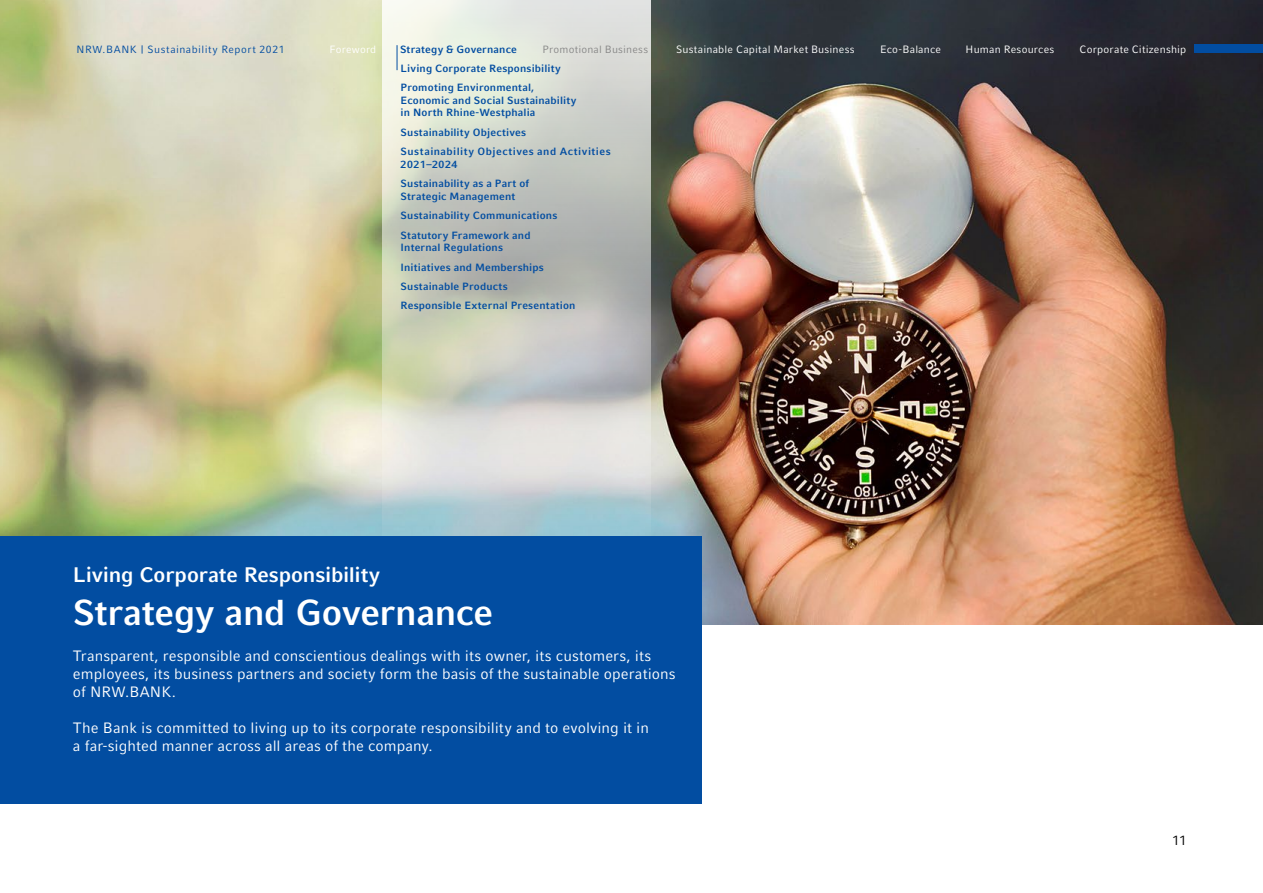
<style>
.page{position:relative;width:1263px;height:893px;background:#fff}
.page>*{position:absolute;margin:0;border:0;box-sizing:border-box;transform-origin:0 0}
.t1{font:700 36px "Compatil Fact LT Pro";letter-spacing:-.01em;color:#fff}
.t2{font:700 21px "Compatil Fact LT Pro";letter-spacing:-.005em;color:#fff}
.t3{font:15px/18px "Compatil Fact LT Pro";letter-spacing:.005em;color:#fff}
.t4{font:13.5px "Compatil Fact LT Pro";color:#000}
.t5{font:10.65px "Compatil Fact LT Pro";letter-spacing:.02em;color:#fff}
.Nav{font:700 10.5px/12.6px "Compatil Fact LT Pro";letter-spacing:.015em;color:#024da1}
.Nav-2{font:700 10.5px/12.6px "Compatil Fact LT Pro";letter-spacing:.045em;color:#024da1}
.t6{font:10.5px "Compatil Fact LT Pro";letter-spacing:.05em;color:#024da1}
.t7{font:10.5px "Compatil Fact LT Pro";letter-spacing:.02em;color:#878787}
.t8{font:10.5px "Compatil Fact LT Pro";letter-spacing:.02em;color:#fff}
</style>
<div class="page">
<img style="left:0;top:0;width:1263px;height:624px">
<svg style="left:382px;top:0;width:268px;height:536px;background:#cbd0c9"></svg>
<div style="left:0;top:536px;width:702px;height:268px;background:#024da1"></div>
<svg style="left:396px;top:45px;width:1px;height:25px"></svg>
<div style="left:1195px;top:45px;width:68px;height:8px;background:#024da1"></div>
<p class="t6" style="left:77px;top:43px;width:209px">NRW.BANK | Sustainability Report 2021</p>
<p class="t8" style="left:329px;top:43px;width:48px">Foreword</p>
<p class="Nav" style="left:400px;top:43px;width:118px">Strategy &amp; Governance</p>
<p class="t7" style="left:542px;top:43px;width:107px">Promotional Business</p>
<p class="t5" style="left:676px;top:43px;width:180px">Sustainable Capital Market Business</p>
<p class="t5" style="left:880px;top:43px;width:63px">Eco-Balance</p>
<p class="t5" style="left:965px;top:43px;width:90px">Human Resources</p>
<p class="t5" style="left:1079px;top:43px;width:108px">Corporate Citizenship</p>
<p class="Nav" style="left:401px;top:62px;width:162px">Living Corporate Responsibility</p>
<p class="Nav" style="left:401px;top:81px;width:177px">Promoting Environmental,<br>Economic and Social Sustainability in North Rhine-Westphalia</p>
<p class="Nav" style="left:401px;top:126px;width:127px">Sustainability Objectives</p>
<p class="Nav-2" style="left:401px;top:145px;width:212px">Sustainability Objectives and Activities<br>2021–2024</p>
<p class="Nav" style="left:401px;top:177px;width:130px">Sustainability as a Part of<br>Strategic Management</p>
<p class="Nav" style="left:401px;top:209px;width:158px">Sustainability Communications</p>
<p class="Nav" style="left:401px;top:229px;width:132px">Statutory Framework and<br>Internal Regulations</p>
<p class="Nav" style="left:401px;top:261px;width:145px">Initiatives and Memberships</p>
<p class="Nav" style="left:401px;top:280px;width:109px">Sustainable Products</p>
<p class="Nav" style="left:401px;top:299px;width:176px">Responsible External Presentation</p>
<h1 class="t2" style="left:73px;top:562px;width:309px">Living Corporate Responsibility</h1>
<h1 class="t1" style="left:73px;top:591px;width:422px">Strategy and Governance</h1>
<p class="t3" style="left:73px;top:647px;width:604px">Transparent, responsible and conscientious dealings with its owner, its customers, its employees, its business partners and society form the basis of the sustainable operations of NRW.BANK.</p>
<p class="t3" style="left:73px;top:719px;width:577px">The Bank is committed to living up to its corporate responsibility and to evolving it in a far-sighted manner across all areas of the company.</p>
<p class="t4" style="left:1172px;top:833px;width:16px">11</p>
</div>
